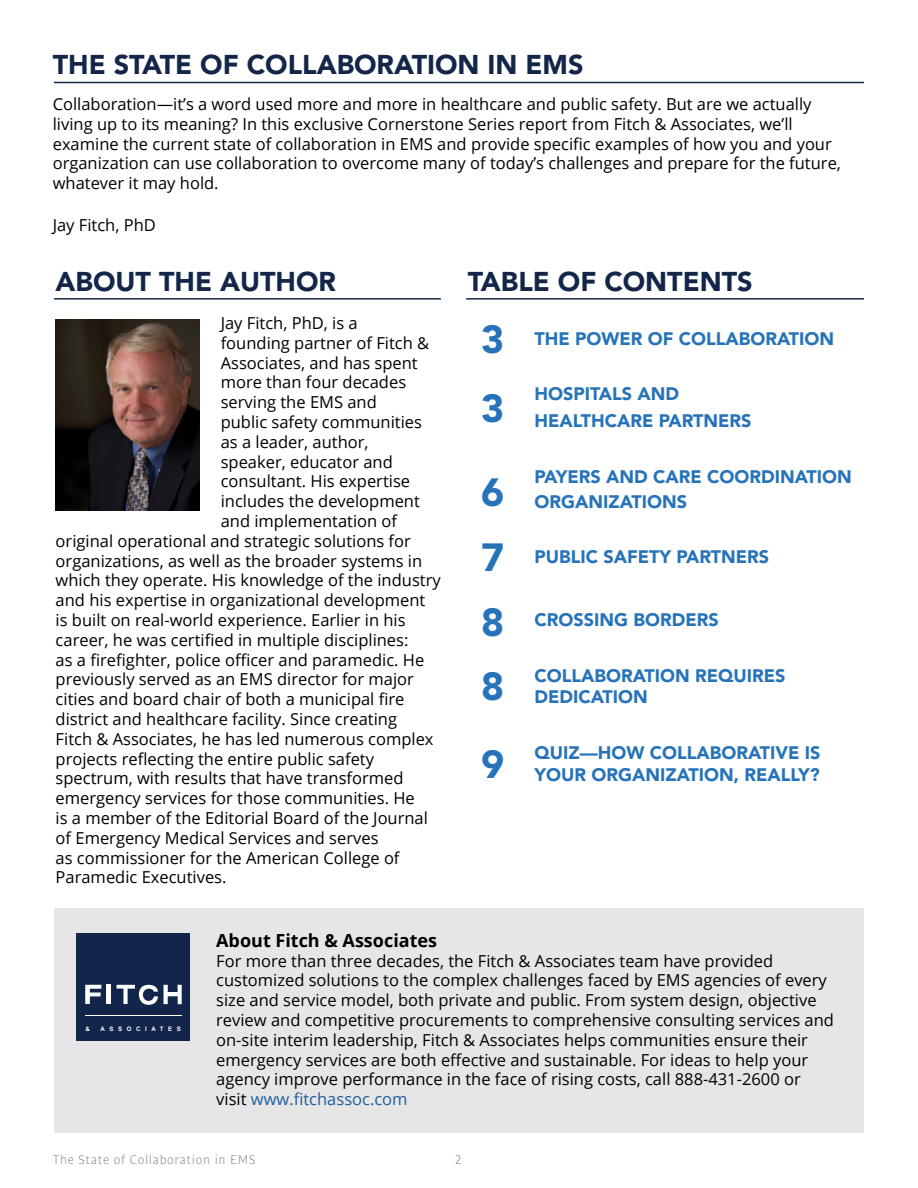
<style>
.page{position:relative;width:918px;height:1188px;background:#fff}
.page>*{position:absolute;margin:0;border:0;box-sizing:border-box;transform-origin:0 0}
.t1{font:900 39px/64.8px "Avenir LT Std";color:#2773ba}
.t2{font:900 27px "Avenir LT Std";color:#132549}
.t3{font:900 18px/21.6px "Avenir LT Std";color:#2773ba}
.t4{font:700 18px "Open Sans";color:#000}
.t5{font:16.5px/19.8px "Open Sans";color:#000}
.t6{font:300 13.5px "Bulo";letter-spacing:.05em;color:#888787}
.t7{font:700 6.15px "Arial";letter-spacing:.75em;color:#fff}
.s1{color:#215e9e}
</style>
<div class="page">
<div style="left:55px;top:908px;width:809px;height:225px;background:#e6e6e6"></div>
<img style="left:56px;top:319px;width:144px;height:191px">
<hr style="left:54px;top:82px;width:810px;height:1px;background:#132549">
<hr style="left:54px;top:298px;width:387px;height:2px;background:#132549">
<hr style="left:466px;top:298px;width:398px;height:2px;background:#132549">
<div style="left:77px;top:934px;width:113px;height:107px;background:#12254a"></div>
<svg style="left:85px;top:985px;width:16px;height:19px"></svg>
<hr style="left:107px;top:985px;width:4px;height:19px;background:#fff">
<svg style="left:117px;top:985px;width:41px;height:20px"></svg>
<svg style="left:164px;top:985px;width:18px;height:19px"></svg>
<hr style="left:85px;top:1015px;width:97px;height:1px;background:#fff">
<h2 class="t2" style="left:53px;top:49px;width:532px">THE STATE OF COLLABORATION IN EMS</h2>
<p class="t5" style="left:53px;top:94px;width:790px">Collaboration—it’s a word used more and more in healthcare and public safety. But are we actually living up to its meaning? In this exclusive Cornerstone Series report from Fitch &amp; Associates, we’ll examine the current state of collaboration in EMS and provide specific examples of how you and your organization can use collaboration to overcome many of today’s challenges and prepare for the future, whatever it may hold.</p>
<p class="t5" style="left:53px;top:214px;width:105px">Jay Fitch, PhD</p>
<h2 class="t2" style="left:56px;top:265px;width:282px">ABOUT THE AUTHOR</h2>
<h2 class="t2" style="left:468px;top:265px;width:286px">TABLE OF CONTENTS</h2>
<p class="t5" style="left:221px;top:313px;width:138px">Jay Fitch, PhD, is a</p>
<p class="t5" style="left:221px;top:332px;width:210px">founding partner of Fitch &amp;</p>
<p class="t5" style="left:221px;top:352px;width:199px">Associates, and has spent</p>
<p class="t5" style="left:221px;top:372px;width:187px">more than four decades</p>
<p class="t5" style="left:221px;top:392px;width:158px">serving the EMS and</p>
<p class="t5" style="left:221px;top:412px;width:203px">public safety communities</p>
<p class="t5" style="left:221px;top:431px;width:149px">as a leader, author,</p>
<p class="t5" style="left:221px;top:451px;width:174px">speaker, educator and</p>
<p class="t5" style="left:221px;top:471px;width:191px">consultant. His expertise</p>
<p class="t5" style="left:221px;top:491px;width:201px">includes the development</p>
<p class="t5" style="left:221px;top:511px;width:178px">and implementation of</p>
<p class="t5" style="left:56px;top:530px;width:357px">original operational and strategic solutions for</p>
<p class="t5" style="left:56px;top:550px;width:368px">organizations, as well as the broader systems in</p>
<p class="t5" style="left:56px;top:570px;width:387px">which they operate. His knowledge of the industry</p>
<p class="t5" style="left:56px;top:590px;width:371px">and his expertise in organizational development</p>
<p class="t5" style="left:56px;top:610px;width:352px">is built on real-world experience. Earlier in his</p>
<p class="t5" style="left:56px;top:629px;width:354px">career, he was certified in multiple disciplines:</p>
<p class="t5" style="left:56px;top:649px;width:370px">as a firefighter, police officer and paramedic. He</p>
<p class="t5" style="left:56px;top:669px;width:360px">previously served as an EMS director for major</p>
<p class="t5" style="left:56px;top:689px;width:350px">cities and board chair of both a municipal fire</p>
<p class="t5" style="left:56px;top:709px;width:343px">district and healthcare facility. Since creating</p>
<p class="t5" style="left:56px;top:728px;width:379px">Fitch &amp; Associates, he has led numerous complex</p>
<p class="t5" style="left:56px;top:748px;width:320px">projects reflecting the entire public safety</p>
<p class="t5" style="left:56px;top:768px;width:349px">spectrum, with results that have transformed</p>
<p class="t5" style="left:56px;top:788px;width:361px">emergency services for those communities. He</p>
<p class="t5" style="left:56px;top:808px;width:374px">is a member of the Editorial Board of the Journal</p>
<p class="t5" style="left:56px;top:827px;width:324px">of Emergency Medical Services and serves</p>
<p class="t5" style="left:56px;top:847px;width:345px">as commissioner for the American College of</p>
<p class="t5" style="left:56px;top:867px;width:172px">Paramedic Executives.</p>
<h1 class="t1" style="left:481px;top:305px;width:25px;line-height:69px">3<br>3</h1>
<h1 class="t1" style="left:481px;top:460px;width:25px;text-align:justify">6<br>7<br>8<br>8</h1>
<h1 class="t1" style="left:481px;top:732px;width:25px">9</h1>
<p class="t3" style="left:535px;top:328px;width:301px">THE POWER OF COLLABORATION</p>
<p class="t3" style="left:535px;top:380px;width:219px;line-height:27px">HOSPITALS AND<br>HEALTHCARE PARTNERS</p>
<p class="t3" style="left:535px;top:464px;width:319px;line-height:25.2px">PAYERS AND CARE COORDINATION<br>ORGANIZATIONS</p>
<p class="t3" style="left:535px;top:546px;width:236px">PUBLIC SAFETY PARTNERS</p>
<p class="t3" style="left:535px;top:609px;width:186px">CROSSING BORDERS</p>
<p class="t3" style="left:535px;top:665px;width:252px">COLLABORATION REQUIRES<br>DEDICATION</p>
<p class="t3" style="left:535px;top:742px;width:287px">QUIZ—HOW COLLABORATIVE IS<br>YOUR ORGANIZATION, REALLY?</p>
<p class="t7" style="left:85px;top:1024px;width:6px">&amp;</p>
<p class="t7" style="left:100px;top:1024px;width:82px">ASSOCIATES</p>
<p class="t4" style="left:216px;top:928px;width:222px">About Fitch &amp; Associates</p>
<p class="t5" style="left:216px;top:950px;width:619px">For more than three decades, the Fitch &amp; Associates team have provided customized solutions to the complex challenges faced by EMS agencies of every size and service model, both private and public. From system design, objective review and competitive procurements to comprehensive consulting services and on-site interim leadership, Fitch &amp; Associates helps communities ensure their emergency services are both effective and sustainable. For ideas to help your agency improve performance in the face of rising costs, call 888-431-2600 or visit <span class="s1">www.fitchassoc.com</span></p>
<p class="t6" style="left:53px;top:1151px;width:204px">The State of Collaboration in EMS</p>
<p class="t6" style="left:455px;top:1151px;width:8px">2</p>
</div>
